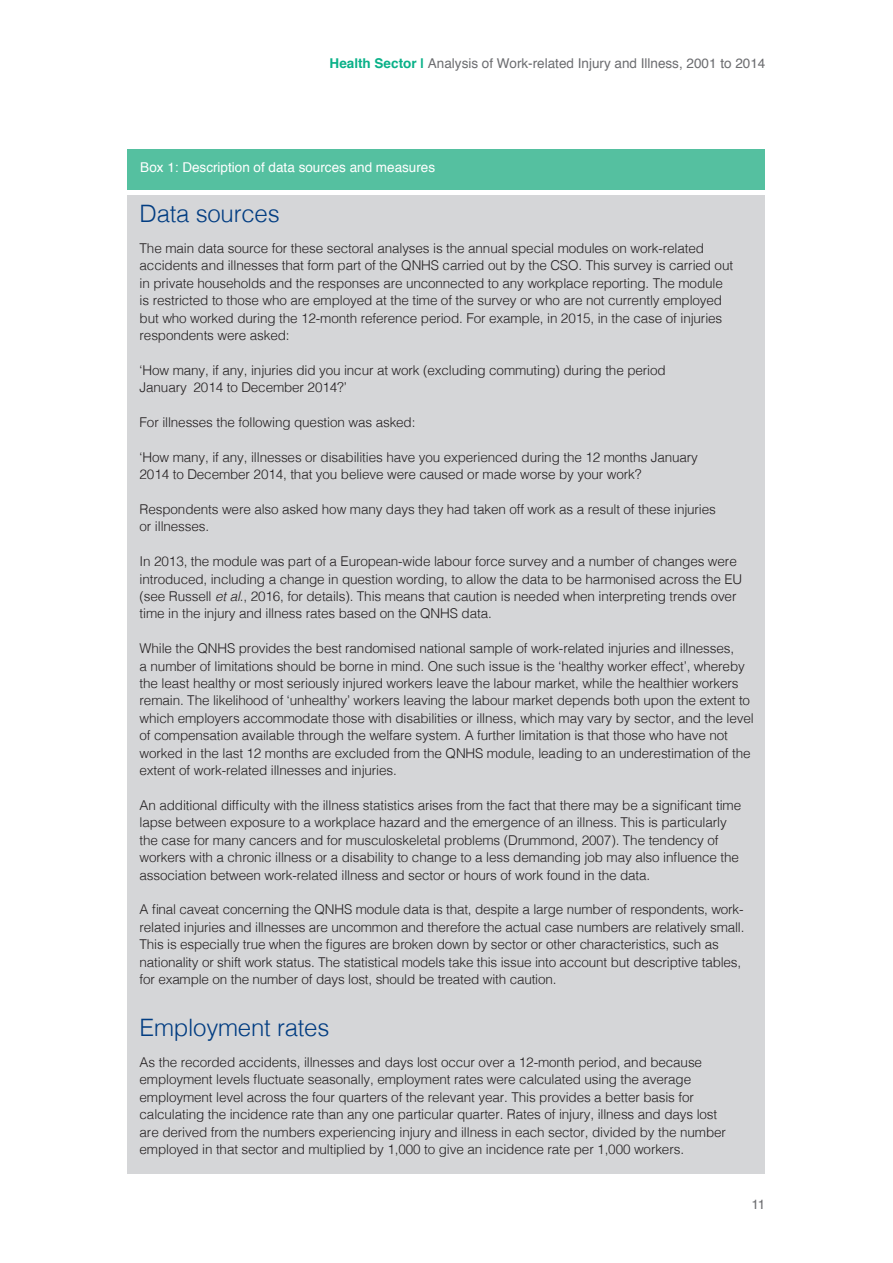
<style>
.page{position:relative;width:893px;height:1263px;background:#fff}
.page>*{position:absolute;margin:0;border:0;box-sizing:border-box;transform-origin:0 0}
.t1{font:300 24px "Helvetica";letter-spacing:-.01em;color:#023d82}
.t2{font:300 13.5px/17.4px "Helvetica";letter-spacing:-.01em;color:#231f20}
.t3{font:13.5px "Helvetica";color:#6c6d70}
.t4{font:13.5px "Helvetica";color:#fff}
.s1{font-weight:700;color:#09b188}
.s2{font-style:italic}
</style>
<div class="page">
<div style="left:128px;top:149px;width:637px;height:41px;background:#55c0a0"></div>
<div style="left:128px;top:195px;width:637px;height:979px;background:#d5d6d8"></div>
<p class="t3" style="left:330px;top:52px;width:437px"><span class="s1">Health Sector |</span> Analysis of Work-related Injury and Illness, 2001 to 2014</p>
<p class="t4" style="left:140px;top:157px;width:296px">Box 1: Description of data sources and measures</p>
<h1 class="t1" style="left:140px;top:193px;width:142px">Data sources</h1>
<p class="t2" style="left:140px;top:238px;width:595px">The main data source for these sectoral analyses is the annual special modules on work-related accidents and illnesses that form part of the QNHS carried out by the CSO. This survey is carried out in private households and the responses are unconnected to any workplace reporting. The module is restricted to those who are employed at the time of the survey or who are not currently employed but who worked during the 12-month reference period. For example, in 2015, in the case of injuries respondents were asked:</p>
<p class="t2" style="left:140px;top:360px;width:528px">‘How many, if any, injuries did you incur at work (excluding commuting) during the period<br>January 2014 to December 2014?’</p>
<p class="t2" style="left:140px;top:413px;width:277px">For illnesses the following question was asked:</p>
<p class="t2" style="left:140px;top:447px;width:560px">‘How many, if any, illnesses or disabilities have you experienced during the 12 months January<br>2014 to December 2014, that you believe were caused or made worse by your work?</p>
<p class="t2" style="left:140px;top:500px;width:578px">Respondents were also asked how many days they had taken off work as a result of these injuries or illnesses.</p>
<p class="t2" style="left:140px;top:552px;width:604px">In 2013, the module was part of a European-wide labour force survey and a number of changes were introduced, including a change in question wording, to allow the data to be harmonised across the EU (see Russell <span class="s2">et al</span>., 2016, for details). This means that caution is needed when interpreting trends over time in the injury and illness rates based on the QNHS data.</p>
<p class="t2" style="left:140px;top:639px;width:616px">While the QNHS provides the best randomised national sample of work-related injuries and illnesses,<br>a number of limitations should be borne in mind. One such issue is the ‘healthy worker effect’, whereby the least healthy or most seriously injured workers leave the labour market, while the healthier workers remain. The likelihood of ‘unhealthy’ workers leaving the labour market depends both upon the extent to which employers accommodate those with disabilities or illness, which may vary by sector, and the level of compensation available through the welfare system. A further limitation is that those who have not worked in the last 12 months are excluded from the QNHS module, leading to an underestimation of the extent of work-related illnesses and injuries.</p>
<p class="t2" style="left:140px;top:795px;width:603px">An additional difficulty with the illness statistics arises from the fact that there may be a significant time lapse between exposure to a workplace hazard and the emergence of an illness. This is particularly the case for many cancers and for musculoskeletal problems (Drummond, 2007). The tendency of workers with a chronic illness or a disability to change to a less demanding job may also influence the association between work-related illness and sector or hours of work found in the data.</p>
<p class="t2" style="left:140px;top:900px;width:606px">A final caveat concerning the QNHS module data is that, despite a large number of respondents, work&shy;related injuries and illnesses are uncommon and therefore the actual case numbers are relatively small.<br>This is especially true when the figures are broken down by sector or other characteristics, such as nationality or shift work status. The statistical models take this issue into account but descriptive tables, for example on the number of days lost, should be treated with caution.</p>
<h1 class="t1" style="left:140px;top:1007px;width:191px">Employment rates</h1>
<p class="t2" style="left:140px;top:1052px;width:588px">As the recorded accidents, illnesses and days lost occur over a 12-month period, and because employment levels fluctuate seasonally, employment rates were calculated using the average employment level across the four quarters of the relevant year. This provides a better basis for calculating the incidence rate than any one particular quarter. Rates of injury, illness and days lost are derived from the numbers experiencing injury and illness in each sector, divided by the number employed in that sector and multiplied by 1,000 to give an incidence rate per 1,000 workers.</p>
<p class="t3" style="left:751px;top:1194px;width:16px">11</p>
</div>
